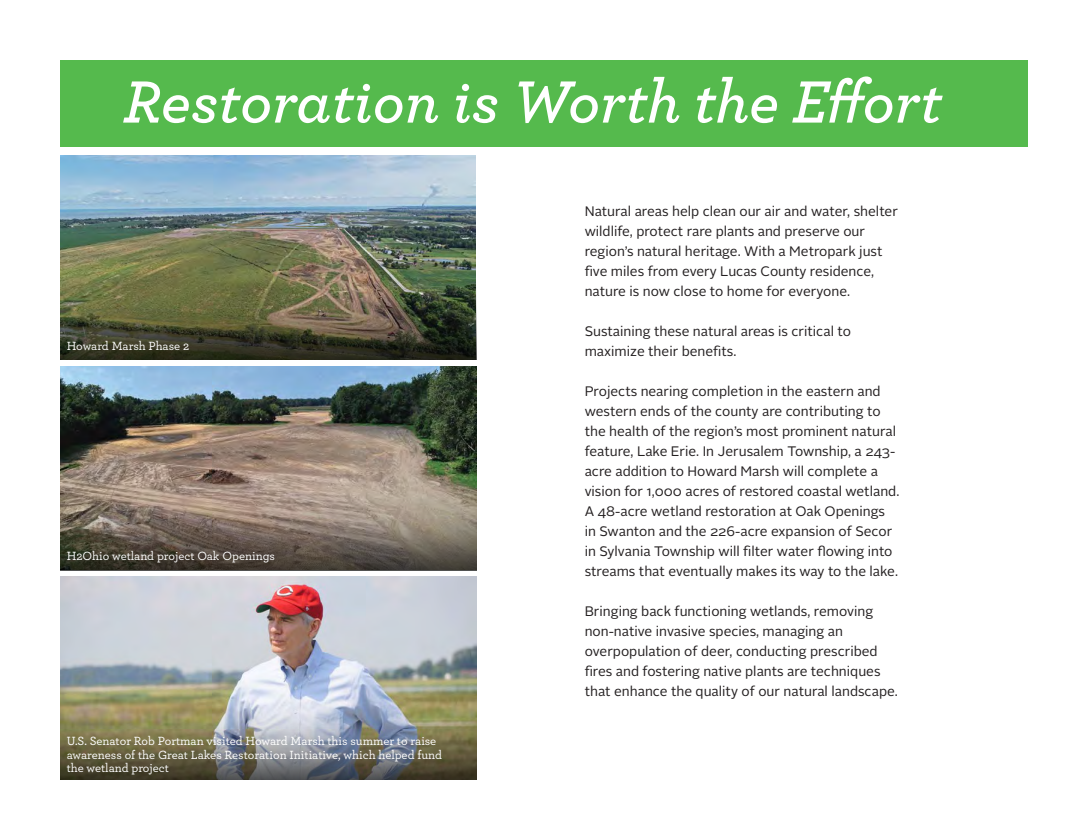
<style>
.page{position:relative;width:1065px;height:840px;background:#fff}
.page>*{position:absolute;margin:0;border:0;box-sizing:border-box;transform-origin:0 0}
.t1{font:italic 600 62.5px "Archer";color:#fff}
.t2{font:13.75px/20px "Alright Sans";color:#231f20}
.t3{font:500 12.5px/13.8px "Archer";color:#fff}
</style>
<div class="page">
<img style="left:60px;top:366px;width:417px;height:92px">
<img style="left:60px;top:155px;width:416px;height:92px">
<div style="left:60px;top:60px;width:968px;height:86px;background:#55ba4d"></div>
<img style="left:60px;top:458px;width:417px;height:112px">
<img style="left:60px;top:247px;width:417px;height:113px">
<img style="left:60px;top:577px;width:417px;height:91px">
<img style="left:60px;top:668px;width:417px;height:112px">
<p class="t1" style="left:123px;top:54px;width:820px">Restoration is Worth the Effort</p>
<p class="t3" style="left:67px;top:338px;width:124px">Howard Marsh Phase 2</p>
<p class="t3" style="left:67px;top:549px;width:210px">H2Ohio wetland project Oak Openings</p>
<p class="t3" style="left:67px;top:733px;width:377px">U.S. Senator Rob Portman visited Howard Marsh this summer to raise awareness of the Great Lakes Restoration Initiative, which helped fund the wetland project</p>
<p class="t2" style="left:585px;top:202px;width:315px">Natural areas help clean our air and water, shelter wildlife, protect rare plants and preserve our region’s natural heritage. With a Metropark just five miles from every Lucas County residence, nature is now close to home for everyone.</p>
<p class="t2" style="left:585px;top:322px;width:268px">Sustaining these natural areas is critical to maximize their benefits.</p>
<p class="t2" style="left:585px;top:382px;width:316px">Projects nearing completion in the eastern and western ends of the county are contributing to the health of the region’s most prominent natural feature, Lake Erie. In Jerusalem Township, a 243- acre addition to Howard Marsh will complete a vision for 1,000 acres of restored coastal wetland.<br>A 48-acre wetland restoration at Oak Openings in Swanton and the 226-acre expansion of Secor in Sylvania Township will filter water flowing into streams that eventually makes its way to the lake.</p>
<p class="t2" style="left:585px;top:602px;width:315px">Bringing back functioning wetlands, removing non-native invasive species, managing an overpopulation of deer, conducting prescribed fires and fostering native plants are techniques that enhance the quality of our natural landscape.</p>
</div>
